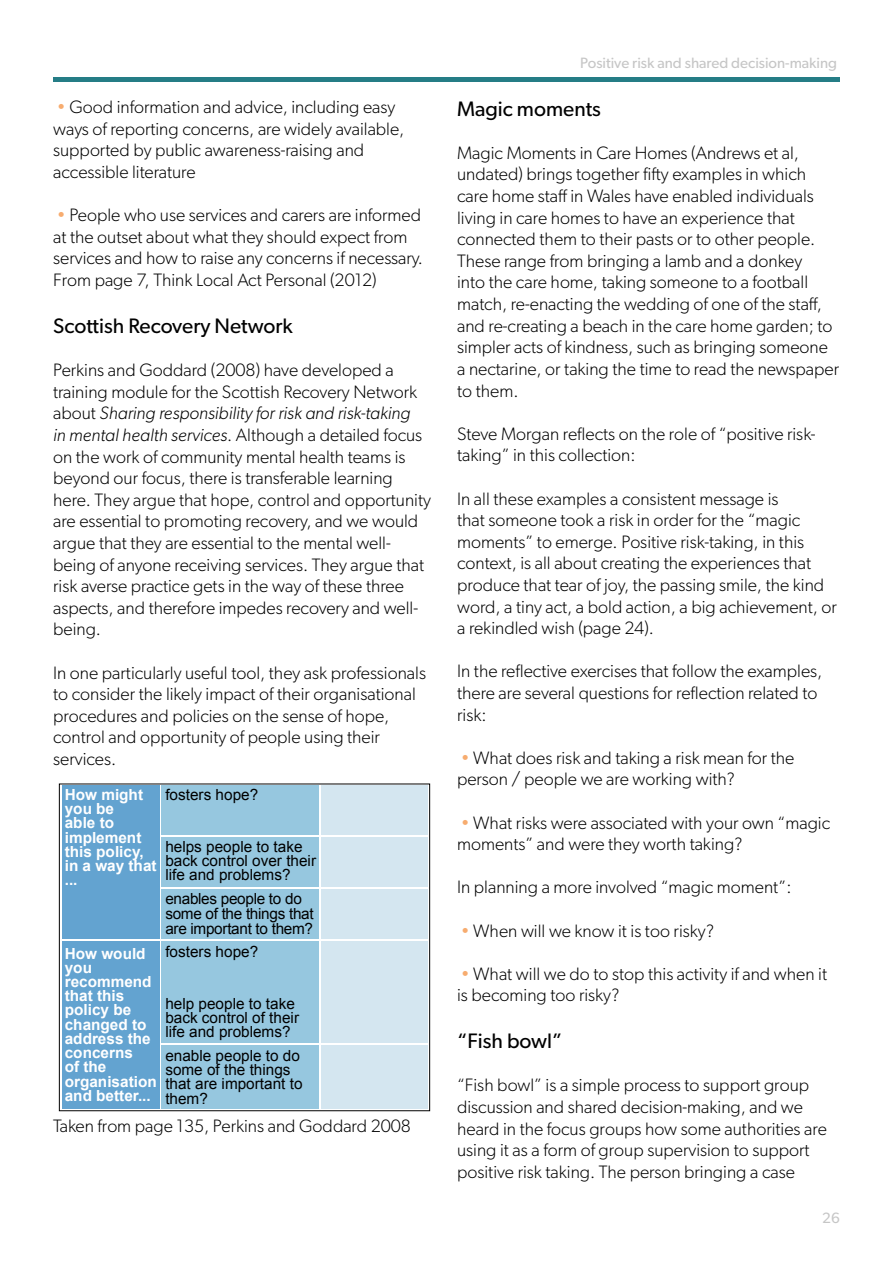
<style>
.page{position:relative;width:893px;height:1263px;background:#fff}
.page>*{position:absolute;margin:0;border:0;box-sizing:border-box;transform-origin:0 0}
.t1{font:21px "Gibson";color:#000}
.t2{font:300 18px/21.6px "Gibson";color:#000}
.t3{font:15.3px/14.2px "Arial";color:#000}
.t4{font:700 15.3px/14.2px "Arial";color:#fff}
.t5{font:15.3px/15.3px "Arial";letter-spacing:-.02em;color:#000}
.t6{font:15px "Gibson";color:#c6c6c6}
.s1{color:#f7ac6f}
.s2{font-style:italic}
</style>
<div class="page">
<hr style="left:53px;top:78px;width:787px;height:4px;background:#257d86">
<div style="left:62px;top:785px;width:98px;height:153px;background:#63a3d0"></div>
<div style="left:62px;top:941px;width:98px;height:167px;background:#63a3d0"></div>
<div style="left:161px;top:785px;width:157px;height:50px;background:#96c7df"></div>
<div style="left:161px;top:837px;width:157px;height:49px;background:#96c7df"></div>
<div style="left:161px;top:889px;width:157px;height:49px;background:#96c7df"></div>
<div style="left:161px;top:941px;width:157px;height:51px;background:#96c7df"></div>
<div style="left:161px;top:994px;width:157px;height:49px;background:#96c7df"></div>
<div style="left:161px;top:1044px;width:157px;height:64px;background:#96c7df"></div>
<div style="left:321px;top:785px;width:107px;height:50px;background:#d4e6f0"></div>
<div style="left:321px;top:837px;width:107px;height:49px;background:#d4e6f0"></div>
<div style="left:321px;top:889px;width:107px;height:49px;background:#d4e6f0"></div>
<div style="left:321px;top:941px;width:107px;height:51px;background:#d4e6f0"></div>
<div style="left:321px;top:994px;width:107px;height:49px;background:#d4e6f0"></div>
<div style="left:321px;top:1044px;width:107px;height:64px;background:#d4e6f0"></div>
<div style="left:59px;top:784px;width:371px;height:327px;border:1px solid #000"></div>
<p class="t2" style="left:53px;top:96px;width:353px"><span class="s1">•</span> Good information and advice, including easy ways of reporting concerns, are widely available, supported by public awareness-raising and accessible literature</p>
<p class="t2" style="left:53px;top:204px;width:371px"><span class="s1">•</span> People who use services and carers are informed at the outset about what they should expect from services and how to raise any concerns if necessary.<br>From page 7, Think Local Act Personal (2012)</p>
<p class="t1" style="left:53px;top:313px;width:241px">Scottish Recovery Network</p>
<p class="t2" style="left:53px;top:359px;width:379px">Perkins and Goddard (2008) have developed a training module for the Scottish Recovery Network about <span class="s2">Sharing responsibility for risk and risk-taking<br>in mental health services</span>. Although a detailed focus on the work of community mental health teams is beyond our focus, there is transferable learning here. They argue that hope, control and opportunity are essential to promoting recovery, and we would argue that they are essential to the mental well&shy;being of anyone receiving services. They argue that risk averse practice gets in the way of these three aspects, and therefore impedes recovery and well&shy;being.</p>
<p class="t2" style="left:53px;top:661px;width:374px">In one particularly useful tool, they ask professionals to consider the likely impact of their organisational procedures and policies on the sense of hope, control and opportunity of people using their services.</p>
<p class="t4" style="left:65px;top:788px;width:93px">How might you be<br>able to implement this policy, in a way that ...</p>
<p class="t4" style="left:65px;top:946px;width:93px">How would you recommend that this policy be changed to address the concerns<br>of the organisation and better...</p>
<p class="t3" style="left:165px;top:788px;width:94px">fosters hope?</p>
<p class="t3" style="left:165px;top:839px;width:152px">helps people to take back control over their life and problems?</p>
<p class="t5" style="left:165px;top:891px;width:150px">enables people to do some of the things that are important to them?</p>
<p class="t3" style="left:165px;top:945px;width:94px">fosters hope?</p>
<p class="t3" style="left:165px;top:996px;width:135px">help people to take back control of their life and problems?</p>
<p class="t3" style="left:165px;top:1048px;width:139px">enable people to do some of the things that are important to them?</p>
<p class="t2" style="left:53px;top:1115px;width:359px">Taken from page 135, Perkins and Goddard 2008</p>
<p class="t6" style="left:580px;top:54px;width:258px">Positive risk and shared decision-making</p>
<p class="t1" style="left:457px;top:96px;width:145px">Magic moments</p>
<p class="t2" style="left:457px;top:142px;width:384px">Magic Moments in Care Homes (Andrews et al, undated) brings together fifty examples in which care home staff in Wales have enabled individuals living in care homes to have an experience that connected them to their pasts or to other people.<br>These range from bringing a lamb and a donkey<br>into the care home, taking someone to a football match, re-enacting the wedding of one of the staff, and re-creating a beach in the care home garden; to simpler acts of kindness, such as bringing someone a nectarine, or taking the time to read the newspaper to them.</p>
<p class="t2" style="left:457px;top:422px;width:360px">Steve Morgan reflects on the role of “positive risk&shy;taking” in this collection:</p>
<p class="t2" style="left:457px;top:487px;width:381px">In all these examples a consistent message is<br>that someone took a risk in order for the “magic moments” to emerge. Positive risk-taking, in this context, is all about creating the experiences that produce that tear of joy, the passing smile, the kind word, a tiny act, a bold action, a big achievement, or a rekindled wish (page 24).</p>
<p class="t2" style="left:457px;top:660px;width:367px">In the reflective exercises that follow the examples, there are several questions for reflection related to risk:</p>
<p class="t2" style="left:457px;top:746px;width:339px"><span class="s1">•</span> What does risk and taking a risk mean for the person / people we are working with?</p>
<p class="t2" style="left:457px;top:811px;width:375px"><span class="s1">•</span> What risks were associated with your own “magic moments” and were they worth taking?</p>
<p class="t2" style="left:457px;top:876px;width:336px">In planning a more involved “magic moment”:</p>
<p class="t2" style="left:461px;top:919px;width:255px"><span class="s1">•</span> When will we know it is too risky?</p>
<p class="t2" style="left:457px;top:962px;width:371px"><span class="s1">•</span> What will we do to stop this activity if and when it is becoming too risky?</p>
<p class="t1" style="left:457px;top:1028px;width:107px">“Fish bowl”</p>
<p class="t2" style="left:457px;top:1074px;width:371px">“Fish bowl” is a simple process to support group discussion and shared decision-making, and we heard in the focus groups how some authorities are using it as a form of group supervision to support positive risk taking. The person bringing a case</p>
<p class="t6" style="left:822px;top:1209px;width:19px">26</p>
</div>
